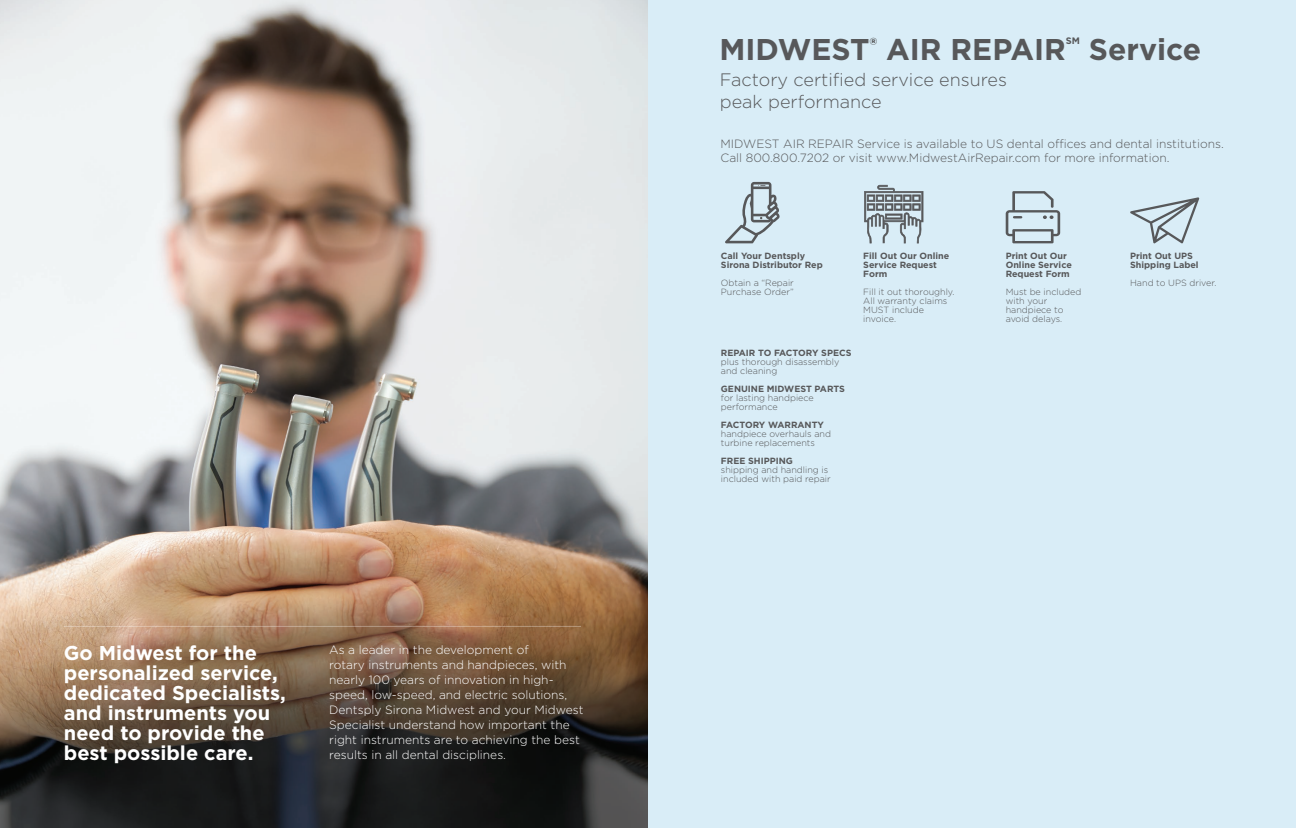
<style>
.page{position:relative;width:1296px;height:828px;background:#fff}
.page>*{position:absolute;margin:0;border:0;box-sizing:border-box;transform-origin:0 0}
.t1{font:700 30px "Gotham";color:#57585a}
.t2{font:700 20px/20px "Gotham";color:#fff}
.t3{font:300 18px/21.6px "Gotham";color:#57585a}
.t4{font:300 12px/15px "Gotham";color:#fff}
.t5{font:300 12px/14.4px "Gotham";color:#57585a}
.t6{font:700 9.4px "Gotham";color:#57585a}
.t7{font:300 9px/9px "Gotham";color:#57585a}
.t8{font:700 9px/9px "Gotham";color:#57585a}
.s1{font-weight:700}
</style>
<div class="page">
<img style="left:0;top:0;width:648px;height:828px">
<hr style="left:64px;top:626px;width:517px;height:1px;background:#fff">
<div style="left:648px;top:0;width:648px;height:828px;background:#d9edf7"></div>
<svg style="left:725px;top:182px;width:55px;height:61px"></svg>
<svg style="left:864px;top:185px;width:59px;height:58px"></svg>
<svg style="left:1006px;top:191px;width:54px;height:52px"></svg>
<svg style="left:1130px;top:197px;width:69px;height:46px"></svg>
<p class="t2" style="left:64px;top:643px;width:224px">Go Midwest for the personalized service, dedicated Specialists, and instruments you need to provide the best possible care.</p>
<p class="t4" style="left:329px;top:642px;width:256px">As a leader in the development of<br>rotary instruments and handpieces, with nearly 100 years of innovation in high&shy;speed, low-speed, and electric solutions, Dentsply Sirona Midwest and your Midwest Specialist understand how important the right instruments are to achieving the best results in all dental disciplines.</p>
<p class="t1" style="left:719px;top:29px;width:348px">MIDWEST<sup>®</sup> AIR REPAIR</p>
<p class="t6" style="left:1066px;top:35px;width:16px">SM</p>
<p class="t1" style="left:1089px;top:29px;width:114px">Service</p>
<p class="t3" style="left:720px;top:68px;width:289px">Factory certified service ensures peak performance</p>
<p class="t5" style="left:721px;top:136px;width:505px">MIDWEST AIR REPAIR Service is available to US dental offices and dental institutions.<br>Call 800.800.7202 or visit www.MidwestAirRepair.com for more information.</p>
<p class="t8" style="left:721px;top:251px;width:103px">Call Your Dentsply<br>Sirona Distributor Rep</p>
<p class="t7" style="left:721px;top:278px;width:75px">Obtain a “Repair<br>Purchase Order”</p>
<p class="t7" style="left:721px;top:348px;width:132px"><span class="s1">REPAIR TO FACTORY SPECS </span>plus thorough disassembly and cleaning</p>
<p class="t7" style="left:721px;top:384px;width:126px"><span class="s1">GENUINE MIDWEST PARTS </span>for lasting handpiece performance</p>
<p class="t8" style="left:721px;top:420px;width:105px">FACTORY WARRANTY</p>
<p class="t7" style="left:721px;top:429px;width:112px">handpiece overhauls and turbine replacements</p>
<p class="t7" style="left:721px;top:456px;width:111px"><span class="s1">FREE SHIPPING </span>shipping and handling is included with paid repair</p>
<p class="t8" style="left:863px;top:251px;width:87px">Fill Out Our Online<br>Service Request<br>Form</p>
<p class="t7" style="left:863px;top:287px;width:93px">Fill it out thoroughly.<br>All warranty claims<br>MUST include invoice.</p>
<p class="t8" style="left:1006px;top:251px;width:68px">Print Out Our<br>Online Service<br>Request Form</p>
<p class="t7" style="left:1006px;top:287px;width:77px">Must be included with your handpiece to avoid delays.</p>
<p class="t8" style="left:1130px;top:251px;width:70px">Print Out UPS<br>Shipping Label</p>
<p class="t7" style="left:1130px;top:278px;width:88px">Hand to UPS driver.</p>
</div>
